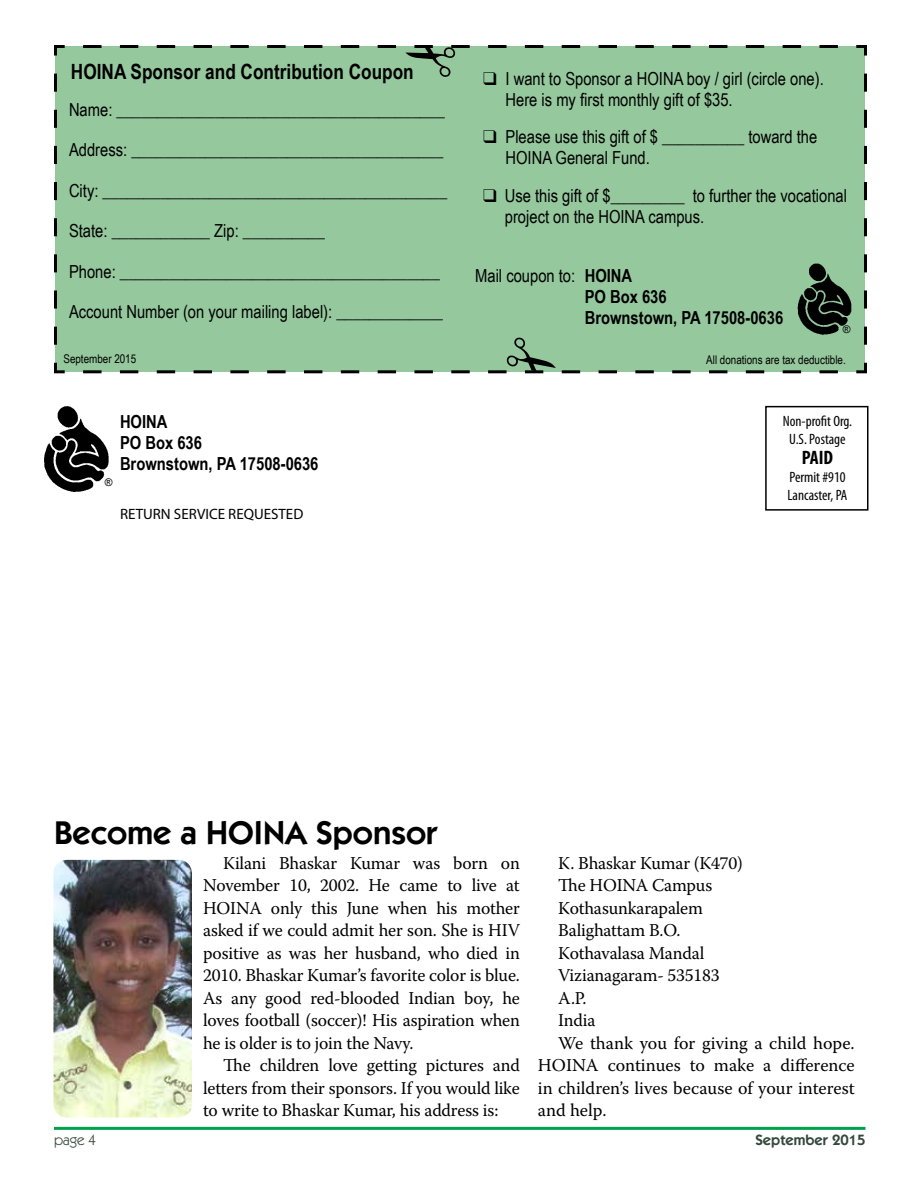
<style>
.page{position:relative;width:918px;height:1188px;background:#fff}
.page>*{position:absolute;margin:0;border:0;box-sizing:border-box;transform-origin:0 0}
.t1{font:600 33px "Itc Kabel";color:#000}
.t2{font:700 21px "Arial Narrow";color:#000}
.t3{font:700 condensed 19.5px "Myriad Pro";color:#000}
.t4{font:18px "Warnock Pro";letter-spacing:-.01em;color:#000}
.t5{font:18px/21px "Arial Narrow";color:#000}
.t6{font:700 18px/21px "Arial Narrow";color:#000}
.t7{font:condensed 15px/18px "Myriad Pro";color:#000;text-align:center}
.t8{font:15px "Myriad Pro";color:#000}
.t9{font:600 15px "Itc Kabel";color:#34483c}
.t10{font:15px "Itc Kabel";color:#34483c}
.t11{font:12px "Arial Narrow";color:#000}
.t12{font:10.5px "Arial";color:#000}
.s1{font-weight:400}
</style>
<div class="page">
<img style="left:44px;top:406px;width:65px;height:86px">
<hr style="left:54px;top:1127px;width:812px;height:3px;background:#00a14b">
<div style="left:54px;top:45px;width:813px;height:329px;background:#95c89d"></div>
<img style="left:791px;top:260px;width:63px;height:78px">
<div style="left:765px;top:406px;width:103px;height:105px;border:2px solid #000"></div>
<img style="left:53px;top:860px;width:139px;height:258px">
<div style="left:74px;top:45px;width:764px;height:33px;background:#95c89d"></div>
<svg style="left:83px;top:335px;width:764px;height:39px;background:#92c29a"></svg>
<p class="t2" style="left:71px;top:56px;width:344px">HOINA Sponsor and Contribution Coupon</p>
<p class="t5" style="left:69px;top:98px;width:377px">Name: ________________________________________</p>
<p class="t5" style="left:69px;top:139px;width:376px">Address: ______________________________________</p>
<p class="t5" style="left:69px;top:179px;width:380px">City: __________________________________________</p>
<p class="t5" style="left:69px;top:220px;width:258px">State: ____________ Zip: __________</p>
<p class="t5" style="left:69px;top:260px;width:372px">Phone: _______________________________________</p>
<p class="t5" style="left:69px;top:301px;width:376px">Account Number (on your mailing label): _____________</p>
<p class="t11" style="left:63px;top:350px;width:74px">September 2015</p>
<p class="t12" style="left:105px;top:475px;width:9px">®</p>
<p class="t6" style="left:120px;top:410px;width:200px">HOINA<br>PO Box 636<br>Brownstown, PA 17508-0636</p>
<p class="t8" style="left:120px;top:505px;width:185px">RETURN SERVICE REQUESTED</p>
<p class="t5" style="left:506px;top:67px;width:320px;text-indent:-23px">❑ I want to Sponsor a HOINA boy / girl (circle one).<br>Here is my first monthly gift of $35.</p>
<p class="t5" style="left:506px;top:126px;width:313px;text-indent:-22px">❑ Please use this gift of $ __________ toward the<br>HOINA General Fund.</p>
<p class="t5" style="left:505px;top:184px;width:344px;text-indent:-22px">❑ Use this gift of $_________ to further the vocational project on the HOINA campus.</p>
<p class="t6" style="left:585px;top:265px;width:200px;text-indent:-109px"><span class="s1">Mail coupon to:</span> HOINA<br>PO Box 636<br>Brownstown, PA 17508-0636</p>
<p class="t12" style="left:843px;top:323px;width:9px">®</p>
<p class="t11" style="left:706px;top:351px;width:141px">All donations are tax deductible.</p>
<p class="t7" style="left:783px;top:412px;width:71px">Non-profit Org.<br>U.S. Postage</p>
<p class="t3" style="left:802px;top:445px;width:33px">PAID</p>
<p class="t7" style="left:787px;top:468px;width:61px;text-align:left">Permit #910<br>Lancaster, PA</p>
<p class="t1" style="left:54px;top:813px;width:385px">Become a HOINA Sponsor</p>
<p class="t4" style="left:223px;top:852px;width:298px">Kilani Bhaskar Kumar was born on</p>
<p class="t4" style="left:203px;top:875px;width:318px">November 10, 2002. He came to live at</p>
<p class="t4" style="left:203px;top:897px;width:318px">HOINA only this June when his mother</p>
<p class="t4" style="left:203px;top:920px;width:318px">asked if we could admit her son. She is HIV</p>
<p class="t4" style="left:203px;top:942px;width:318px">positive as was her husband, who died in</p>
<p class="t4" style="left:203px;top:965px;width:318px">2010. Bhaskar Kumar’s favorite color is blue.</p>
<p class="t4" style="left:203px;top:987px;width:318px">As any good red-blooded Indian boy, he</p>
<p class="t4" style="left:203px;top:1010px;width:318px">loves football (soccer)! His aspiration when</p>
<p class="t4" style="left:203px;top:1032px;width:212px">he is older is to join the Navy.</p>
<p class="t4" style="left:223px;top:1055px;width:298px">The children love getting pictures and</p>
<p class="t4" style="left:203px;top:1077px;width:318px">letters from their sponsors. If you would like</p>
<p class="t4" style="left:203px;top:1100px;width:297px">to write to Bhaskar Kumar, his address is:</p>
<p class="t4" style="left:558px;top:852px;width:186px">K. Bhaskar Kumar (K470)</p>
<p class="t4" style="left:558px;top:875px;width:156px">The HOINA Campus</p>
<p class="t4" style="left:558px;top:897px;width:146px">Kothasunkarapalem</p>
<p class="t4" style="left:558px;top:920px;width:124px">Balighattam B.O.</p>
<p class="t4" style="left:558px;top:942px;width:148px">Kothavalasa Mandal</p>
<p class="t4" style="left:558px;top:965px;width:163px">Vizianagaram- 535183</p>
<p class="t4" style="left:558px;top:987px;width:30px">A.P.</p>
<p class="t4" style="left:558px;top:1010px;width:39px">India</p>
<p class="t4" style="left:558px;top:1032px;width:298px">We thank you for giving a child hope.</p>
<p class="t4" style="left:538px;top:1055px;width:318px">HOINA continues to make a difference</p>
<p class="t4" style="left:538px;top:1077px;width:318px">in children’s lives because of your interest</p>
<p class="t4" style="left:538px;top:1100px;width:70px">and help.</p>
<p class="t10" style="left:54px;top:1131px;width:44px">page 4</p>
<p class="t9" style="left:755px;top:1131px;width:112px">September 2015</p>
</div>
